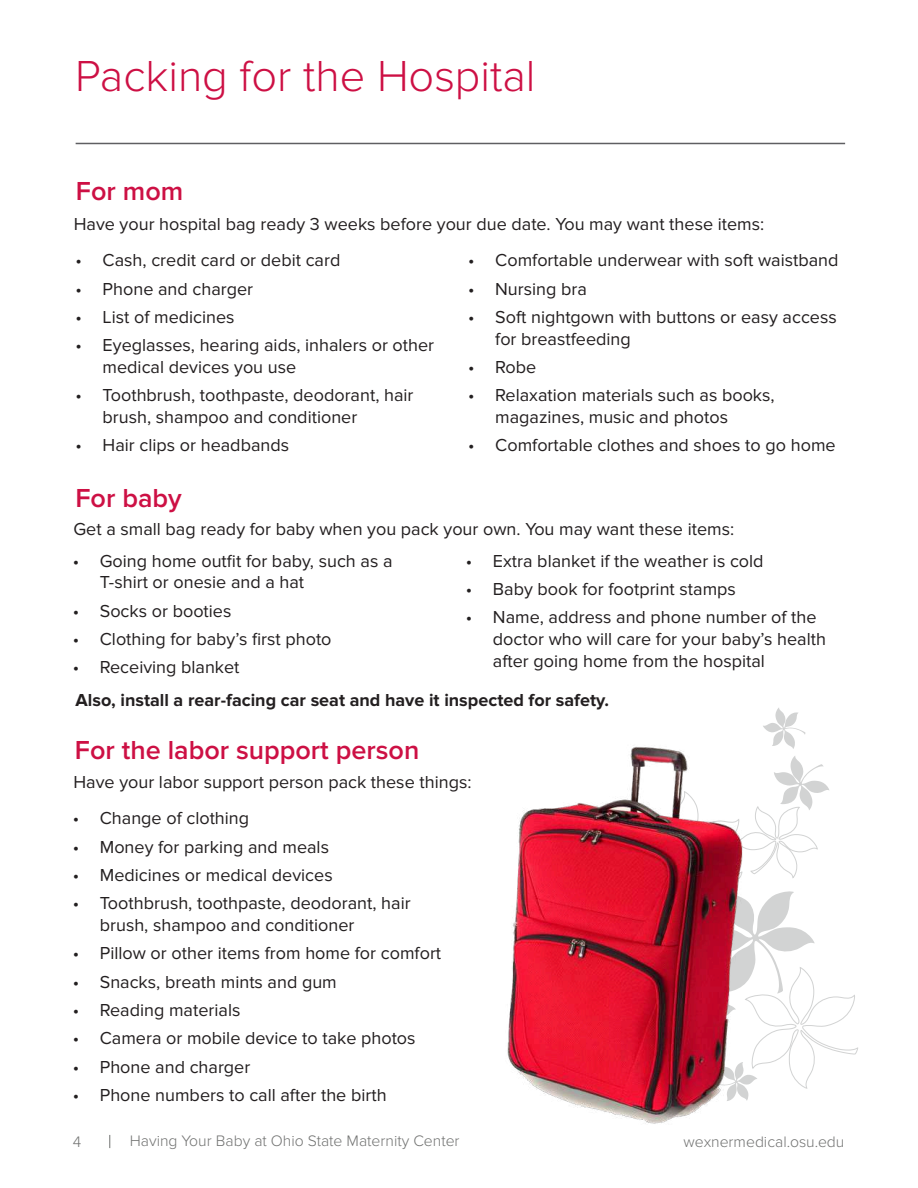
<style>
.page{position:relative;width:918px;height:1188px;background:#fff}
.page>*{position:absolute;margin:0;border:0;box-sizing:border-box;transform-origin:0 0}
.t1{font:300 45px "Proxima Nova";color:#cd1044}
.t2{font:600 27px "Proxima Nova";color:#cd1044}
.t3{font:18px/21.6px "Proxima Nova";color:#231f20}
.t4{font:700 18px "Proxima Nova";color:#231f20}
.t5{font:300 15.75px "Proxima Nova";color:#717271}
</style>
<div class="page">
<svg style="left:109px;top:1135px;width:1px;height:13px"></svg>
<svg style="left:763px;top:708px;width:43px;height:41px"></svg>
<svg style="left:743px;top:756px;width:115px;height:345px"></svg>
<hr style="left:76px;top:143px;width:769px;height:1px;background:#5f5f62">
<img style="left:507px;top:746px;width:236px;height:378px">
<h1 class="t1" style="left:75px;top:50px;width:462px">Packing for the Hospital</h1>
<h2 class="t2" style="left:76px;top:176px;width:109px">For mom</h2>
<p class="t3" style="left:74px;top:214px;width:692px">Have your hospital bag ready 3 weeks before your due date. You may want these items:</p>
<p class="t3" style="left:76px;top:250px;width:266px">• Cash, credit card or debit card</p>
<p class="t3" style="left:76px;top:278px;width:179px">• Phone and charger</p>
<p class="t3" style="left:76px;top:306px;width:161px">• List of medicines</p>
<p class="t3" style="left:103px;top:335px;width:333px;text-indent:-27px">• Eyeglasses, hearing aids, inhalers or other medical devices you use</p>
<p class="t3" style="left:103px;top:385px;width:312px;text-indent:-27px">• Toothbrush, toothpaste, deodorant, hair brush, shampoo and conditioner</p>
<p class="t3" style="left:76px;top:435px;width:215px">• Hair clips or headbands</p>
<h2 class="t2" style="left:75px;top:483px;width:108px">For baby</h2>
<p class="t3" style="left:468px;top:250px;width:372px">• Comfortable underwear with soft waistband</p>
<p class="t3" style="left:468px;top:278px;width:120px">• Nursing bra</p>
<p class="t3" style="left:495px;top:306px;width:343px;text-indent:-27px">• Soft nightgown with buttons or easy access for breastfeeding</p>
<p class="t3" style="left:468px;top:356px;width:70px">• Robe</p>
<p class="t3" style="left:495px;top:385px;width:281px;text-indent:-27px">• Relaxation materials such as books, magazines, music and photos</p>
<p class="t3" style="left:468px;top:435px;width:369px">• Comfortable clothes and shoes to go home</p>
<p class="t3" style="left:73px;top:518px;width:662px">Get a small bag ready for baby when you pack your own. You may want these items:</p>
<p class="t3" style="left:100px;top:550px;width:294px;text-indent:-27px">• Going home outfit for baby, such as a<br>T-shirt or onesie and a hat</p>
<p class="t3" style="left:73px;top:600px;width:160px">• Socks or booties</p>
<p class="t3" style="left:73px;top:628px;width:260px">• Clothing for baby’s first photo</p>
<p class="t3" style="left:73px;top:657px;width:168px">• Receiving blanket</p>
<p class="t3" style="left:466px;top:550px;width:299px">• Extra blanket if the weather is cold</p>
<p class="t3" style="left:466px;top:579px;width:271px">• Baby book for footprint stamps</p>
<p class="t3" style="left:493px;top:607px;width:334px;text-indent:-27px">• Name, address and phone number of the doctor who will care for your baby’s health after going home from the hospital</p>
<p class="t4" style="left:76px;top:689px;width:535px">Also, install a rear-facing car seat and have it inspected for safety.</p>
<h2 class="t2" style="left:75px;top:735px;width:346px">For the labor support person</h2>
<p class="t3" style="left:73px;top:772px;width:400px">Have your labor support person pack these things:</p>
<p class="t3" style="left:73px;top:808px;width:178px">• Change of clothing</p>
<p class="t3" style="left:73px;top:836px;width:258px">• Money for parking and meals</p>
<p class="t3" style="left:73px;top:864px;width:261px">• Medicines or medical devices</p>
<p class="t3" style="left:100px;top:893px;width:312px;text-indent:-27px">• Toothbrush, toothpaste, deodorant, hair brush, shampoo and conditioner</p>
<p class="t3" style="left:73px;top:943px;width:370px">• Pillow or other items from home for comfort</p>
<p class="t3" style="left:73px;top:971px;width:266px">• Snacks, breath mints and gum</p>
<p class="t3" style="left:73px;top:999px;width:169px">• Reading materials</p>
<p class="t3" style="left:73px;top:1028px;width:344px">• Camera or mobile device to take photos</p>
<p class="t3" style="left:73px;top:1056px;width:179px">• Phone and charger</p>
<p class="t3" style="left:73px;top:1084px;width:315px">• Phone numbers to call after the birth</p>
<p class="t5" style="left:73px;top:1132px;width:10px">4</p>
<p class="t5" style="left:130px;top:1132px;width:331px">Having Your Baby at Ohio State Maternity Center</p>
<p class="t5" style="left:683px;top:1132px;width:163px">wexnermedical.osu.edu</p>
</div>
